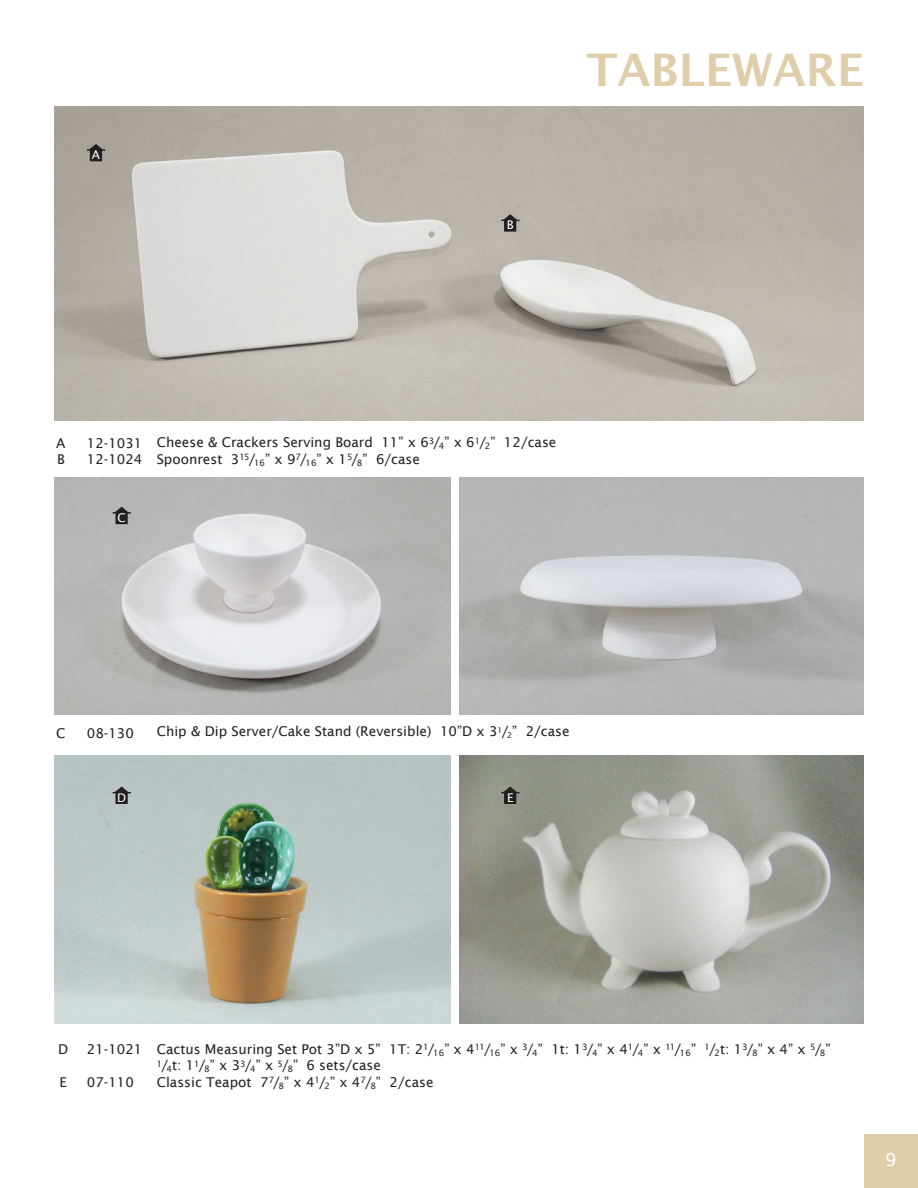
<style>
.page{position:relative;width:918px;height:1188px;background:#fff}
.page>*{position:absolute;margin:0;border:0;box-sizing:border-box;transform-origin:0 0}
.t1{font:600 45px "Lucida Sans";color:#e0cdaa}
.t2{font:18px "Lucida Sans";color:#fff}
.t3{font:13.5px/16.5px "Lucida Sans";color:#231f20}
.t4{font:12px "Lucida Sans";color:#fff}
</style>
<div class="page">
<div style="left:864px;top:1134px;width:54px;height:54px;background:#e0cdaa"></div>
<img style="left:54px;top:755px;width:396px;height:268px">
<img style="left:459px;top:755px;width:404px;height:268px">
<img style="left:54px;top:477px;width:396px;height:237px">
<img style="left:54px;top:106px;width:810px;height:315px">
<svg style="left:87px;top:144px;width:18px;height:17px"></svg>
<svg style="left:501px;top:214px;width:19px;height:18px"></svg>
<svg style="left:113px;top:787px;width:18px;height:17px"></svg>
<svg style="left:113px;top:507px;width:18px;height:17px"></svg>
<svg style="left:501px;top:787px;width:19px;height:17px"></svg>
<p class="t4" style="left:92px;top:148px;width:10px">A</p>
<p class="t4" style="left:507px;top:218px;width:8px">B</p>
<h1 class="t1" style="left:586px;top:44px;width:279px">TABLEWARE</h1>
<p class="t3" style="left:56px;top:434px;width:11px">A<br>B</p>
<p class="t3" style="left:87px;top:434px;width:57px">12-1031<br>12-1024</p>
<p class="t3" style="left:157px;top:434px;width:401px">Cheese &amp; Crackers Serving Board 11” x 6<sup>3</sup>/<sub>4</sub>” x 6<sup>1</sup>/<sub>2</sub>” 12/case<br>Spoonrest 3<sup>15</sup>/<sub>16</sub>” x 9<sup>7</sup>/<sub>16</sub>” x 1<sup>5</sup>/<sub>8</sub>” 6/case</p>
<p class="t4" style="left:118px;top:511px;width:10px">C</p>
<p class="t3" style="left:56px;top:725px;width:11px">C</p>
<p class="t3" style="left:87px;top:725px;width:49px">08-130</p>
<p class="t4" style="left:117px;top:791px;width:10px">D</p>
<p class="t3" style="left:157px;top:723px;width:415px">Chip &amp; Dip Server/Cake Stand (Reversible) 10”D x 3<sup>1</sup>/<sub>2</sub>” 2/case</p>
<p class="t4" style="left:507px;top:791px;width:8px">E</p>
<p class="t3" style="left:58px;top:1041px;width:12px">D</p>
<p class="t3" style="left:60px;top:1074px;width:9px">E</p>
<p class="t3" style="left:87px;top:1041px;width:57px">21-1021</p>
<p class="t3" style="left:87px;top:1074px;width:49px">07-110</p>
<p class="t3" style="left:157px;top:1041px;width:675px">Cactus Measuring Set Pot 3”D x 5” 1T: 2<sup>1</sup>/<sub>16</sub>” x 4<sup>11</sup>/<sub>16</sub>” x <sup>3</sup>/<sub>4</sub>” 1t: 1<sup>3</sup>/<sub>4</sub>” x 4<sup>1</sup>/<sub>4</sub>” x <sup>11</sup>/<sub>16</sub>” <sup>1</sup>/<sub>2</sub>t: 1<sup>3</sup>/<sub>8</sub>” x 4” x <sup>5</sup>/<sub>8</sub>”<br><sup>1</sup>/<sub>4</sub>t: 1<sup>1</sup>/<sub>8</sub>” x 3<sup>3</sup>/<sub>4</sub>” x <sup>5</sup>/<sub>8</sub>” 6 sets/case<br>Classic Teapot 7<sup>7</sup>/<sub>8</sub>” x 4<sup>1</sup>/<sub>2</sub>” x 4<sup>7</sup>/<sub>8</sub>” 2/case</p>
<h2 class="t2" style="left:885px;top:1149px;width:13px">9</h2>
</div>
